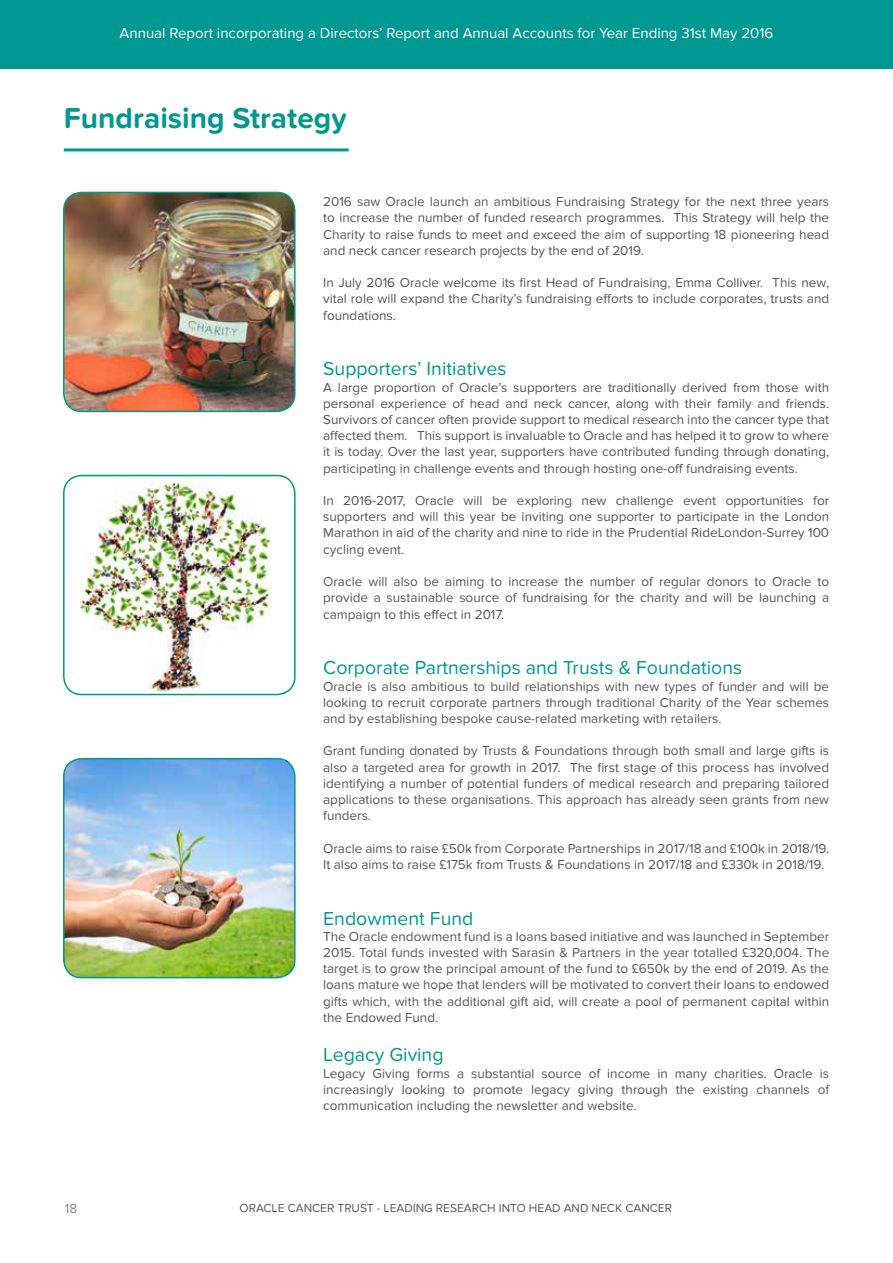
<style>
.page{position:relative;width:893px;height:1263px;background:#fff}
.page>*{position:absolute;margin:0;border:0;box-sizing:border-box;transform-origin:0 0}
.t1{font:700 30px "Proxima Nova Soft";color:#009892}
.t2{font:19.5px "Proxima Nova Soft";color:#009892}
.t3{font:15px "Proxima Nova Soft";color:#fff}
.t4{font:13.5px/16.2px "Proxima Nova Soft";color:#575756;text-align:justify}
.t5{font:13.5px "Proxima Nova Soft";color:#878787}
.t6{font:12px "Proxima Nova Soft";color:#575756}
</style>
<div class="page">
<div style="left:0;top:0;width:893px;height:68px;background:#009892"></div>
<hr style="left:64px;top:148px;width:285px;height:3px;background:#009892">
<img style="left:64px;top:192px;width:231px;height:219px">
<div style="left:63px;top:192px;width:233px;height:220px;border:2px solid #009892;border-radius:18px"></div>
<img style="left:64px;top:475px;width:231px;height:219px">
<div style="left:63px;top:475px;width:233px;height:220px;border:2px solid #009892;border-radius:18px"></div>
<img style="left:64px;top:759px;width:231px;height:219px">
<div style="left:63px;top:758px;width:233px;height:220px;border:2px solid #009892;border-radius:18px"></div>
<p class="t3" style="left:120px;top:25px;width:655px">Annual Report incorporating a Directors’ Report and Annual Accounts for Year Ending 31st May 2016</p>
<h1 class="t1" style="left:64px;top:101px;width:285px">Fundraising Strategy</h1>
<p class="t4" style="left:323px;top:194px;width:508px">2016 saw Oracle launch an ambitious Fundraising Strategy for the next three years to increase the number of funded research programmes. This Strategy will help the Charity to raise funds to meet and exceed the aim of supporting 18 pioneering head and neck cancer research projects by the end of 2019.</p>
<p class="t4" style="left:323px;top:275px;width:508px">In July 2016 Oracle welcome its first Head of Fundraising, Emma Colliver. This new, vital role will expand the Charity’s fundraising efforts to include corporates, trusts and foundations.</p>
<h2 class="t2" style="left:323px;top:358px;width:185px">Supporters’ Initiatives</h2>
<p class="t4" style="left:323px;top:379px;width:508px">A large proportion of Oracle’s supporters are traditionally derived from those with personal experience of head and neck cancer, along with their family and friends.<br>Survivors of cancer often provide support to medical research into the cancer type that affected them. This support is invaluable to Oracle and has helped it to grow to where it is today. Over the last year, supporters have contributed funding through donating, participating in challenge events and through hosting one-off fundraising events.</p>
<p class="t4" style="left:323px;top:493px;width:508px">In 2016-2017, Oracle will be exploring new challenge event opportunities for supporters and will this year be inviting one supporter to participate in the London Marathon in aid of the charity and nine to ride in the Prudential RideLondon-Surrey 100 cycling event.</p>
<p class="t4" style="left:323px;top:574px;width:507px">Oracle will also be aiming to increase the number of regular donors to Oracle to provide a sustainable source of fundraising for the charity and will be launching a campaign to this effect in 2017.</p>
<h2 class="t2" style="left:323px;top:657px;width:420px">Corporate Partnerships and Trusts &amp; Foundations</h2>
<p class="t4" style="left:323px;top:678px;width:508px">Oracle is also ambitious to build relationships with new types of funder and will be looking to recruit corporate partners through traditional Charity of the Year schemes and by establishing bespoke cause-related marketing with retailers.</p>
<p class="t4" style="left:323px;top:743px;width:508px">Grant funding donated by Trusts &amp; Foundations through both small and large gifts is also a targeted area for growth in 2017. The first stage of this process has involved identifying a number of potential funders of medical research and preparing tailored applications to these organisations. This approach has already seen grants from new funders.</p>
<p class="t4" style="left:323px;top:840px;width:508px">Oracle aims to raise £50k from Corporate Partnerships in 2017/18 and £100k in 2018/19.<br>It also aims to raise £175k from Trusts &amp; Foundations in 2017/18 and £330k in 2018/19.</p>
<h2 class="t2" style="left:323px;top:907px;width:152px">Endowment Fund</h2>
<p class="t4" style="left:323px;top:928px;width:508px">The Oracle endowment fund is a loans based initiative and was launched in September 2015. Total funds invested with Sarasin &amp; Partners in the year totalled £320,004. The target is to grow the principal amount of the fund to £650k by the end of 2019. As the loans mature we hope that lenders will be motivated to convert their loans to endowed gifts which, with the additional gift aid, will create a pool of permanent capital within the Endowed Fund.</p>
<h2 class="t2" style="left:323px;top:1044px;width:122px">Legacy Giving</h2>
<p class="t4" style="left:323px;top:1065px;width:508px">Legacy Giving forms a substantial source of income in many charities. Oracle is increasingly looking to promote legacy giving through the existing channels of communication including the newsletter and website.</p>
<p class="t5" style="left:65px;top:1201px;width:14px">18</p>
<p class="t6" style="left:240px;top:1201px;width:434px">ORACLE CANCER TRUST - LEADING RESEARCH INTO HEAD AND NECK CANCER</p>
</div>
